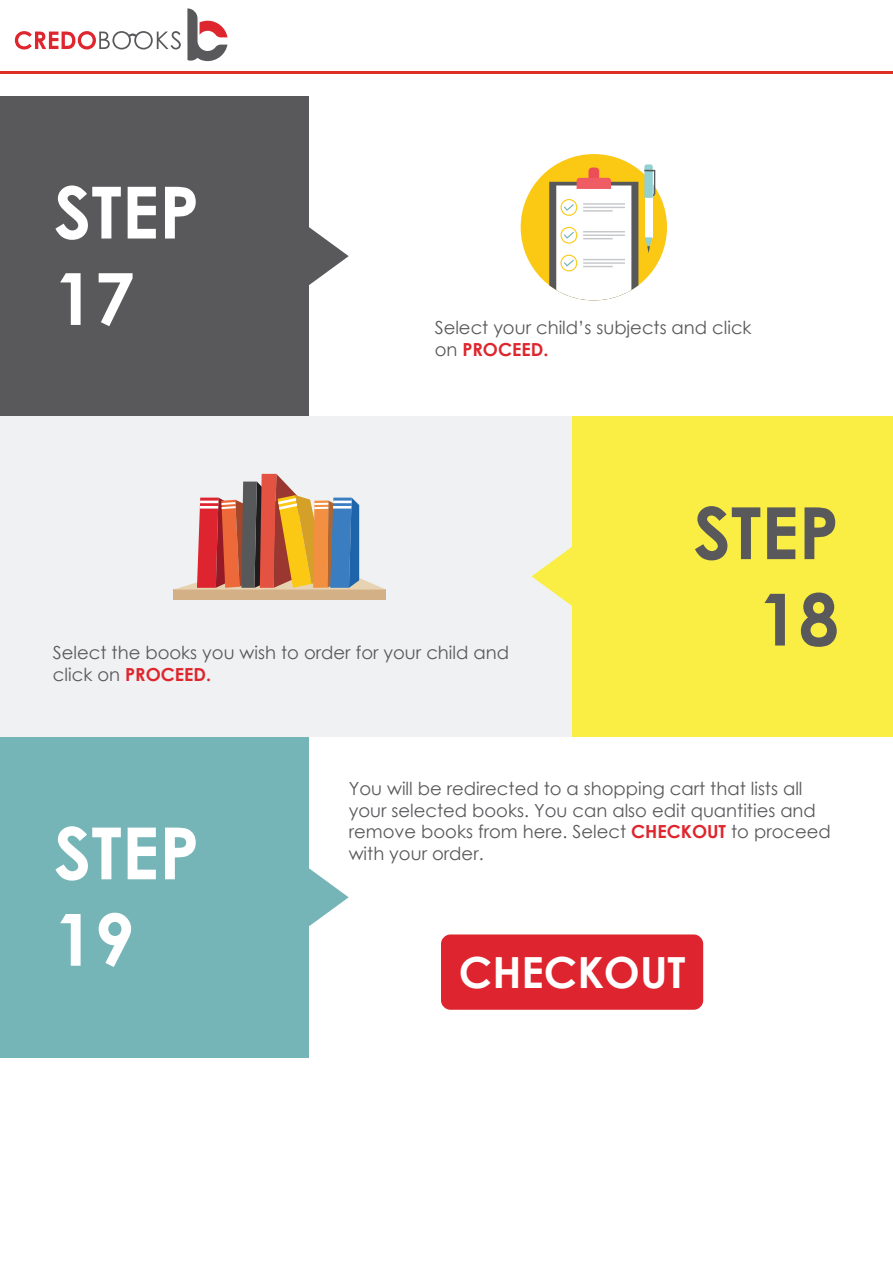
<style>
.page{position:relative;width:893px;height:1263px;background:#fff}
.page>*{position:absolute;margin:0;border:0;box-sizing:border-box;transform-origin:0 0}
.t1{font:700 72px/86.4px "Century Gothic";color:#fff}
.t2{font:700 72px "Century Gothic";color:#59595c}
.t3{font:700 42.9px "Century Gothic";color:#fff}
.t4{font:18px/21.6px "Century Gothic";color:#59595c}
.t5{font:700 18px "Century Gothic";color:#de262e}
.s1{font-weight:700;color:#de262e}
.s2{font-weight:400;color:#59595c}
</style>
<div class="page">
<hr style="left:0;top:71px;width:893px;height:3px;background:#de2f25">
<svg style="left:187px;top:8px;width:40px;height:54px"></svg>
<svg style="left:15px;top:31px;width:166px;height:18px"></svg>
<div style="left:0;top:96px;width:308px;height:321px;background:#59595c"></div>
<svg style="left:308px;top:226px;width:41px;height:60px"></svg>
<div style="left:0;top:417px;width:572px;height:320px;background:#f0f1f2"></div>
<div style="left:572px;top:416px;width:321px;height:321px;background:#faee44"></div>
<svg style="left:531px;top:547px;width:41px;height:59px"></svg>
<div style="left:0;top:737px;width:308px;height:321px;background:#75b5b7"></div>
<svg style="left:308px;top:868px;width:41px;height:59px"></svg>
<div style="left:521px;top:154px;width:146px;height:146px;background:#fbc814;border-radius:50%"></div>
<div style="left:645px;top:171px;width:7px;height:66px;background:#fff"></div>
<svg style="left:645px;top:237px;width:7px;height:15px"></svg>
<svg style="left:644px;top:164px;width:11px;height:34px"></svg>
<svg style="left:549px;top:168px;width:89px;height:132px;background:#e3d9c7"></svg>
<div style="left:173px;top:589px;width:213px;height:11px;background:#d4b086"></div>
<svg style="left:176px;top:474px;width:208px;height:115px"></svg>
<div style="left:441px;top:934px;width:262px;height:76px;background:#de242e;border-radius:9px"></div>
<h1 class="t1" style="left:54px;top:166px;width:147px">STEP<br>17</h1>
<p class="t4" style="left:435px;top:316px;width:318px">Select your child’s subjects and click on <span class="s1">PROCEED.</span></p>
<h1 class="t2" style="left:693px;top:478px;width:147px">STEP</h1>
<p class="t4" style="left:53px;top:641px;width:458px">Select the books you wish to order for your child and</p>
<p class="t5" style="left:53px;top:660px;width:160px"><span class="s2">click on</span> PROCEED.</p>
<h1 class="t2" style="left:758px;top:565px;width:82px">18</h1>
<h1 class="t1" style="left:54px;top:807px;width:147px">STEP<br>19</h1>
<p class="t4" style="left:349px;top:777px;width:484px">You will be redirected to a shopping cart that lists all your selected books. You can also edit quantities and remove books from here. Select <span class="s1">CHECKOUT</span> to proceed with your order.</p>
<h2 class="t3" style="left:459px;top:940px;width:228px">CHECKOUT</h2>
</div>
